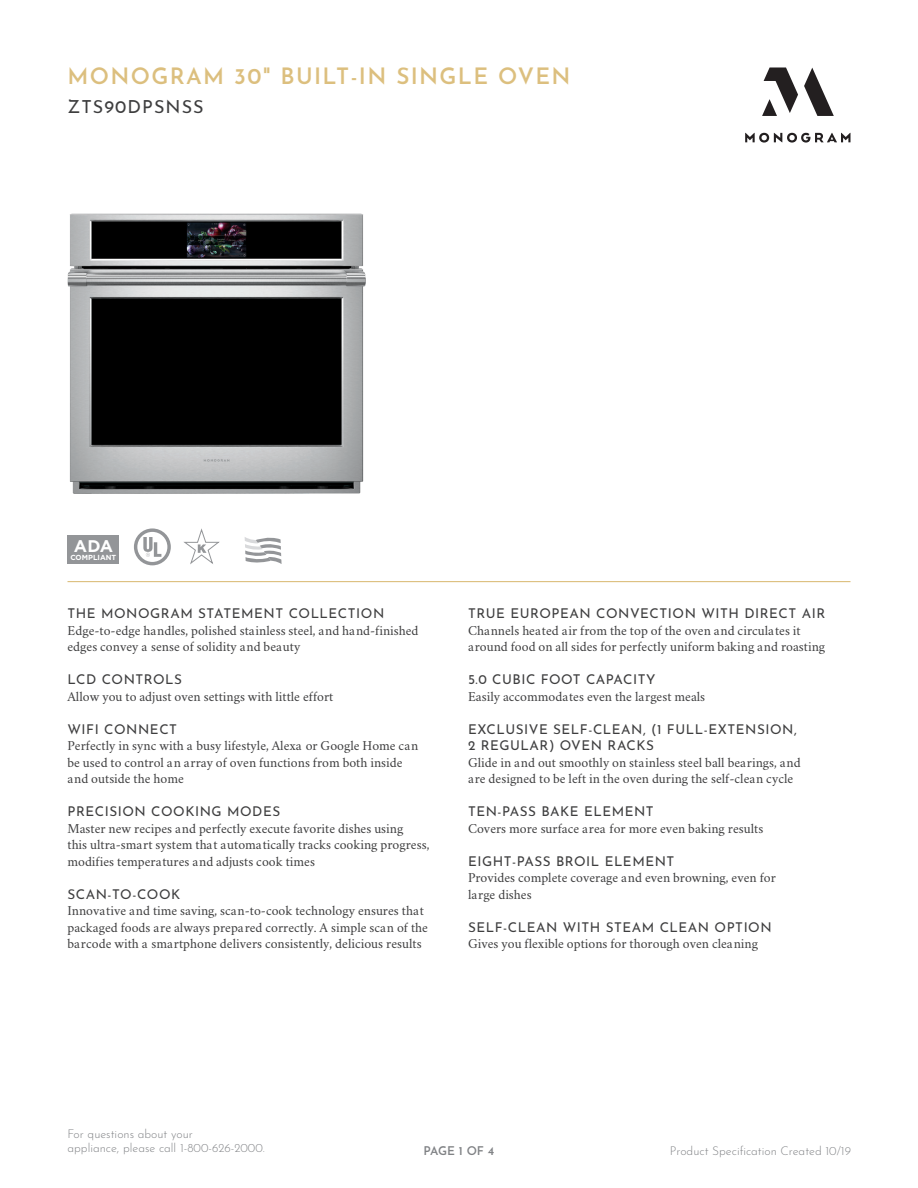
<style>
.page{position:relative;width:918px;height:1188px;background:#fff}
.page>*{position:absolute;margin:0;border:0;box-sizing:border-box;transform-origin:0 0}
.TITLE_HEADER{font:600 22.5px "Josefin Sans";letter-spacing:.06em;color:#dcbf7e}
.TITLE_SUBHEAD{font:18px "Josefin Sans";letter-spacing:.06em;color:#3e3e3f}
.t1{font:700 16.8px "Gotham";color:#fff}
.F___B_COPY{font:13.5px/16.5px "Crimson";color:#3e3e3f}
.t2{font:300 12px/14.4px "Josefin Sans";color:#808285}
.t3{font:600 12px "Josefin Sans";letter-spacing:-.015em;color:#808285}
.t4{font:700 7.35px "Gotham";color:#fff}
.s1{font-family:"Josefin Sans"}
</style>
<div class="page">
<svg style="left:745px;top:68px;width:105px;height:75px"></svg>
<hr style="left:68px;top:581px;width:782px;height:1px;background:#dcbf7e">
<svg style="left:184px;top:528px;width:36px;height:37px"></svg>
<div style="left:68px;top:535px;width:51px;height:29px;background:#939598"></div>
<svg style="left:245px;top:537px;width:37px;height:27px"></svg>
<svg style="left:134px;top:528px;width:37px;height:37px"></svg>
<img style="left:68px;top:214px;width:297px;height:279px">
<p class="TITLE_HEADER" style="left:68px;top:57px;width:505px">MONOGRAM 30" BUILT-IN SINGLE OVEN</p>
<p class="TITLE_SUBHEAD" style="left:68px;top:92px;width:138px">ZTS90DPSNSS</p>
<p class="t1" style="left:74px;top:535px;width:41px">ADA</p>
<p class="t4" style="left:70px;top:552px;width:47px">COMPLIANT</p>
<p class="F___B_COPY" style="left:68px;top:605px;width:353px"><span class="s1">THE MONOGRAM STATEMENT COLLECTION<br></span>Edge-to-edge handles, polished stainless steel, and hand-finished edges convey a sense of solidity and beauty</p>
<p class="F___B_COPY" style="left:68px;top:671px;width:267px"><span class="s1">LCD CONTROLS<br></span>Allow you to adjust oven settings with little effort</p>
<p class="F___B_COPY" style="left:68px;top:720px;width:352px"><span class="s1">WIFI CONNECT<br></span>Perfectly in sync with a busy lifestyle, Alexa or Google Home can be used to control an array of oven functions from both inside and outside the home</p>
<p class="F___B_COPY" style="left:68px;top:803px;width:363px"><span class="s1">PRECISION COOKING MODES<br></span>Master new recipes and perfectly execute favorite dishes using<br>this ultra-smart system that automatically tracks cooking progress, modifies temperatures and adjusts cook times</p>
<p class="F___B_COPY" style="left:68px;top:885px;width:362px"><span class="s1">SCAN-TO-COOK<br></span>Innovative and time saving, scan-to-cook technology ensures that packaged foods are always prepared correctly. A simple scan of the barcode with a smartphone delivers consistently, delicious results</p>
<p class="F___B_COPY" style="left:468px;top:605px;width:359px"><span class="s1">TRUE EUROPEAN CONVECTION WITH DIRECT AIR<br></span>Channels heated air from the top of the oven and circulates it around food on all sides for perfectly uniform baking and roasting</p>
<p class="F___B_COPY" style="left:468px;top:671px;width:239px"><span class="s1">5.0 CUBIC FOOT CAPACITY<br></span>Easily accommodates even the largest meals</p>
<p class="F___B_COPY" style="left:468px;top:720px;width:334px"><span class="s1">EXCLUSIVE SELF-CLEAN, (1 FULL-EXTENSION, 2 REGULAR) OVEN RACKS<br></span>Glide in and out smoothly on stainless steel ball bearings, and are designed to be left in the oven during the self-clean cycle</p>
<p class="F___B_COPY" style="left:468px;top:803px;width:297px"><span class="s1">TEN-PASS BAKE ELEMENT<br></span>Covers more surface area for more even baking results</p>
<p class="F___B_COPY" style="left:468px;top:852px;width:309px"><span class="s1">EIGHT-PASS BROIL ELEMENT<br></span>Provides complete coverage and even browning, even for large dishes</p>
<p class="F___B_COPY" style="left:468px;top:918px;width:305px"><span class="s1">SELF-CLEAN WITH STEAM CLEAN OPTION<br></span>Gives you flexible options for thorough oven cleaning</p>
<p class="t2" style="left:68px;top:1125px;width:199px">For questions about your<br>appliance, please call 1-800-626-2000.</p>
<p class="t3" style="left:424px;top:1140px;width:72px">PAGE 1 OF 4</p>
<p class="t2" style="left:670px;top:1142px;width:183px">Product Specification Created 10/19</p>
</div>
